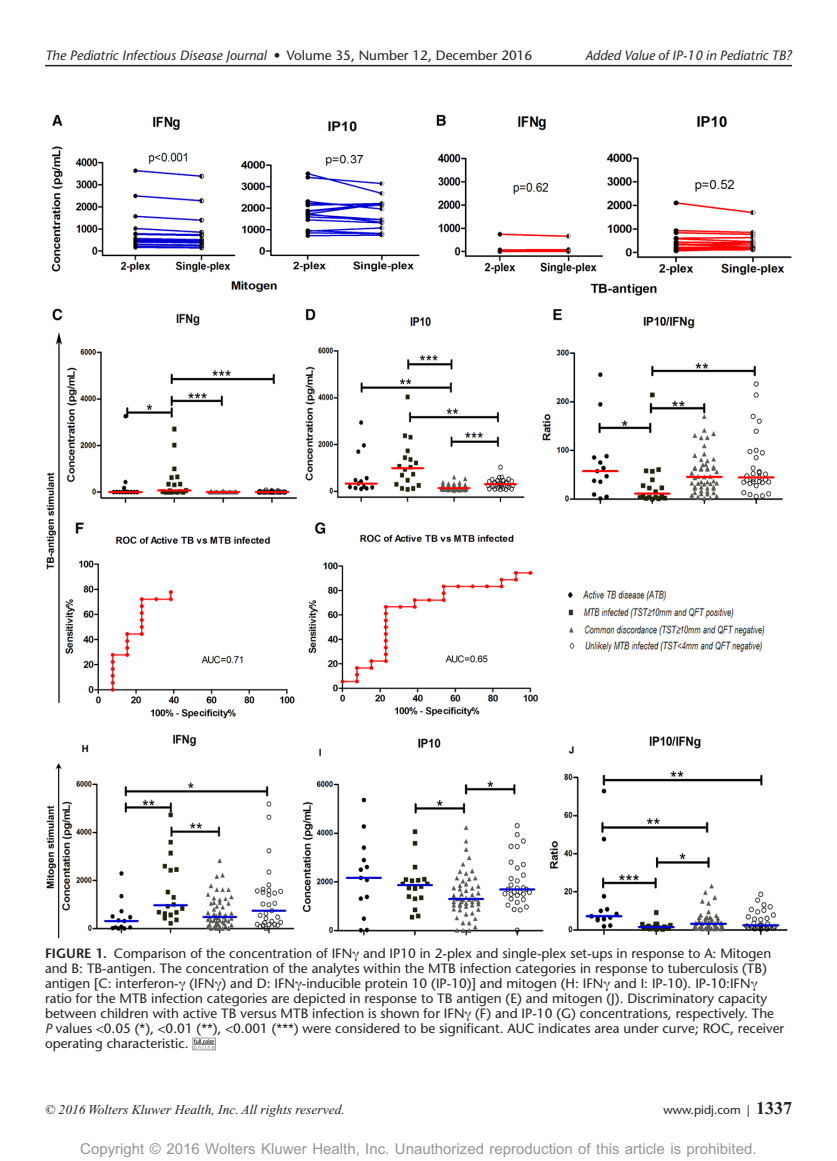
<style>
.page{position:relative;width:837px;height:1161px;background:#fff}
.page>*{position:absolute;margin:0;border:0;box-sizing:border-box;transform-origin:0 0}
.t1{font:15px "Arial MT Std";color:#939598}
.t2{font:500 13.5px/15px "Stone Sans Std";color:#231f20}
.t3{font:italic 500 13.5px "Stone Sans Std";color:#231f20}
.t4{font:italic 13.5px "Times New Roman";color:#231f20}
.t5{font:500 12px "Stone Sans Std";color:#231f20}
.s1{font-style:normal}
.s2{font-weight:600}
.s3{font-family:"Gandhari Unicode";font-weight:400}
.s4{font-style:italic}
.s5{font-family:"Times New Roman";font-weight:700;font-size:18px}
</style>
<div class="page">
<hr style="left:45px;top:65px;width:747px;height:1px;background:#231f20">
<img style="left:46px;top:114px;width:746px;height:824px">
<div style="left:193px;top:1038px;width:23px;height:12px;border:1px solid #939598"></div>
<svg style="left:194px;top:1039px;width:21px;height:10px"></svg>
<p class="t3" style="left:45px;top:48px;width:489px">The Pediatric Infectious Disease Journal • <span class="s1">Volume 35, Number 12, December 2016</span></p>
<p class="t3" style="left:585px;top:48px;width:208px">Added Value of IP-10 in Pediatric TB?</p>
<p class="t2" style="left:45px;top:946px;width:741px"><span class="s2">FIGURE 1.</span> Comparison of the concentration of IFN<span class="s3">γ</span> and IP10 in 2-plex and single-plex set-ups in response to A: Mitogen and B: TB-antigen. The concentration of the analytes within the MTB infection categories in response to tuberculosis (TB) antigen [C: interferon-<span class="s3">γ</span> (IFN<span class="s3">γ</span>) and D: IFN<span class="s3">γ</span>-inducible protein 10 (IP-10)] and mitogen (H: IFN<span class="s3">γ</span> and I: IP-10). IP-10:IFN<span class="s3">γ </span>ratio for the MTB infection categories are depicted in response to TB antigen (E) and mitogen (J). Discriminatory capacity between children with active TB versus MTB infection is shown for IFN<span class="s3">γ</span> (F) and IP-10 (G) concentrations, respectively. The <span class="s4">P</span> values &lt;0.05 (*), &lt;0.01 (**), &lt;0.001 (***) were considered to be significant. AUC indicates area under curve; ROC, receiver operating characteristic.</p>
<p class="t4" style="left:45px;top:1102px;width:301px">© 2016 Wolters Kluwer Health, Inc. All rights reserved.</p>
<p class="t5" style="left:663px;top:1102px;width:130px">www.pidj.com | <span class="s5">1337</span></p>
<p class="t1" style="left:80px;top:1140px;width:678px">Copyright © 2016 Wolters Kluwer Health, Inc. Unauthorized reproduction of this article is prohibited.</p>
</div>
